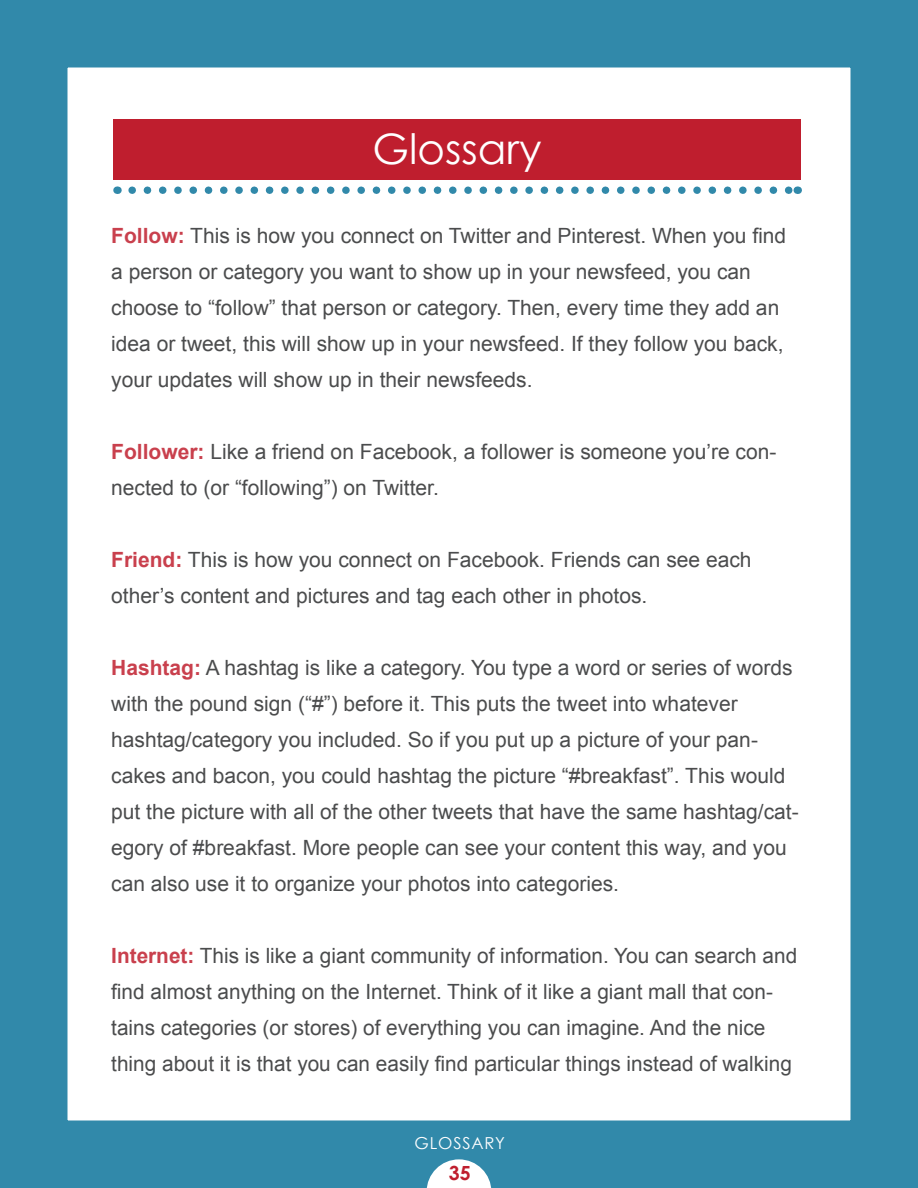
<style>
.page{position:relative;width:918px;height:1188px;background:#fff}
.page>*{position:absolute;margin:0;border:0;box-sizing:border-box;transform-origin:0 0}
.t1{font:42px "Century Gothic";color:#fff}
.t2{font:21px/36px "Arial";color:#4b4c4d}
.t3{font:700 19.5px "Century Gothic";color:#bf1e2e}
.t4{font:16.5px "Century Gothic";letter-spacing:.05em;color:#fff}
.s1{font-weight:700;color:#c9404d}
</style>
<div class="page">
<div style="left:0;top:0;width:918px;height:1188px;border:68px solid #3189aa"></div>
<svg style="left:132px;top:186px;width:658px;height:8px"></svg>
<div style="left:113px;top:119px;width:688px;height:60px;background:#bf1e2e"></div>
<svg style="left:427px;top:1159px;width:64px;height:29px"></svg>
<h1 class="t1" style="left:373px;top:119px;width:170px">Glossary</h1>
<p class="t2" style="left:111px;top:218px;width:677px"><span class="s1">Follow:</span> This is how you connect on Twitter and Pinterest. When you find a person or category you want to show up in your newsfeed, you can choose to “follow” that person or category. Then, every time they add an idea or tweet, this will show up in your newsfeed. If they follow you back, your updates will show up in their newsfeeds.</p>
<p class="t2" style="left:111px;top:434px;width:667px"><span class="s1">Follower:</span> Like a friend on Facebook, a follower is someone you’re con&shy;nected to (or “following”) on Twitter.</p>
<p class="t2" style="left:111px;top:542px;width:642px"><span class="s1">Friend:</span> This is how you connect on Facebook. Friends can see each other’s content and pictures and tag each other in photos.</p>
<p class="t2" style="left:111px;top:650px;width:689px"><span class="s1">Hashtag:</span> A hashtag is like a category. You type a word or series of words with the pound sign (“#”) before it. This puts the tweet into whatever hashtag/category you included. So if you put up a picture of your pan&shy;cakes and bacon, you could hashtag the picture “#breakfast”. This would put the picture with all of the other tweets that have the same hashtag/cat&shy;egory of #breakfast. More people can see your content this way, and you can also use it to organize your photos into categories.</p>
<p class="t2" style="left:111px;top:938px;width:687px"><span class="s1">Internet:</span> This is like a giant community of information. You can search and find almost anything on the Internet. Think of it like a giant mall that con&shy;tains categories (or stores) of everything you can imagine. And the nice thing about it is that you can easily find particular things instead of walking</p>
<p class="t4" style="left:415px;top:1131px;width:92px">GLOSSARY</p>
<p class="t3" style="left:449px;top:1158px;width:23px">35</p>
</div>
